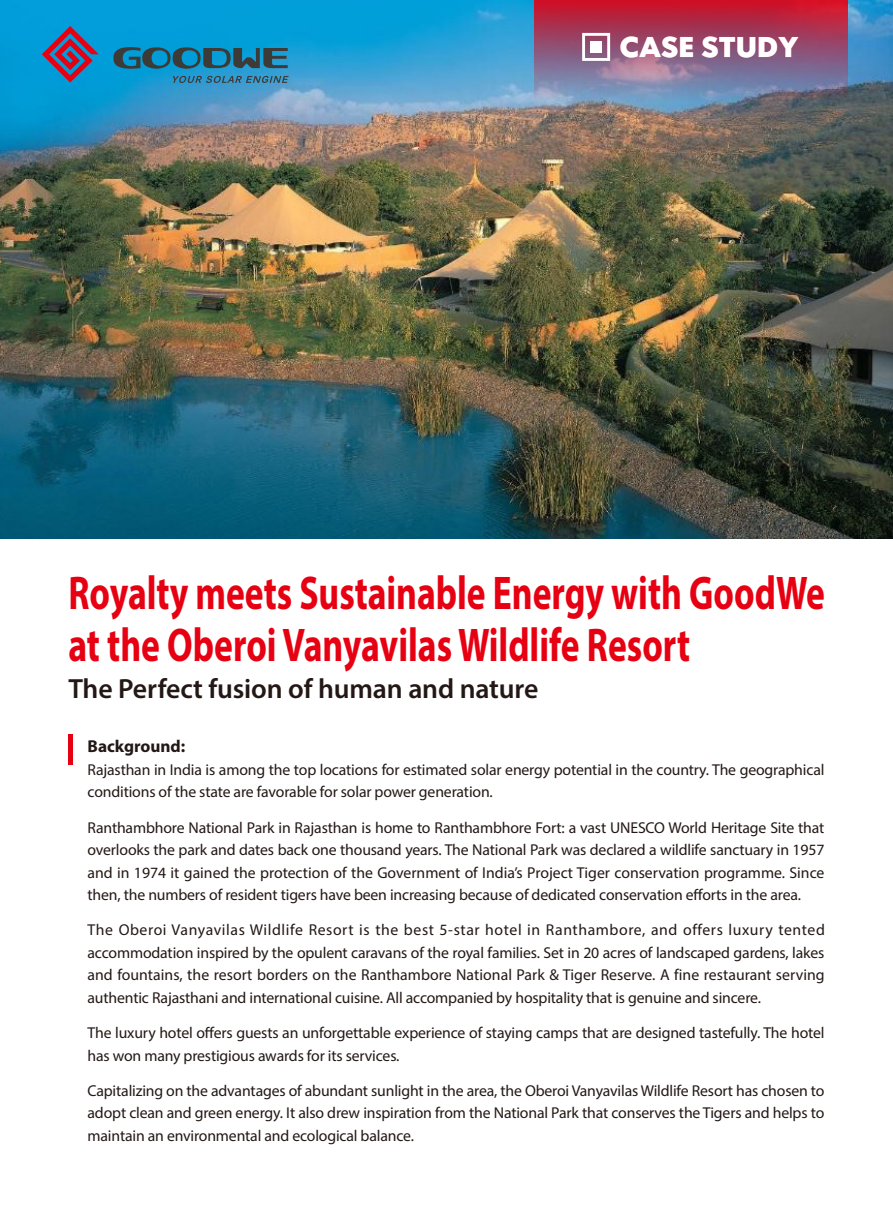
<style>
.page{position:relative;width:893px;height:1212px;background:#fff}
.page>*{position:absolute;margin:0;border:0;box-sizing:border-box;transform-origin:0 0}
.t1{font:700 47.55px/52.5px "Myriad Pro";color:#e60012;scale:.75 1}
.t2{font:700 28.8px "IKEA Sans";color:#fff}
.t3{font:600 27.75px "Myriad Pro";letter-spacing:-.005em;color:#231815}
.t4{font:700 17.25px "Myriad Pro";color:#231815}
.t5{font:15.75px/22.5px "Myriad Pro";letter-spacing:-.01em;color:#231815;text-align:justify}
</style>
<div class="page">
<img style="left:0;top:0;width:893px;height:539px">
<svg style="left:534px;top:0;width:313px;height:101px;background:#9c5776"></svg>
<svg style="left:582px;top:33px;width:28px;height:28px"></svg>
<div style="left:68px;top:734px;width:5px;height:31px;background:#e60012"></div>
<svg style="left:113px;top:47px;width:175px;height:22px;background:#226d89"></svg>
<svg style="left:42px;top:26px;width:57px;height:57px;background:#4e6795"></svg>
<svg style="left:173px;top:76px;width:116px;height:7px"></svg>
<h2 class="t2" style="left:620px;top:30px;width:180px">CASE STUDY</h2>
<h1 class="t1" style="left:68px;top:565px;width:1010px">Royalty meets Sustainable Energy with GoodWe at the Oberoi Vanyavilas Wildlife Resort</h1>
<h3 class="t3" style="left:68px;top:671px;width:471px">The Perfect fusion of human and nature</h3>
<p class="t4" style="left:88px;top:735px;width:99px">Background:</p>
<p class="t5" style="left:88px;top:758px;width:738px">Rajasthan in India is among the top locations for estimated solar energy potential in the country. The geographical conditions of the state are favorable for solar power generation.</p>
<p class="t5" style="left:88px;top:816px;width:738px">Ranthambhore National Park in Rajasthan is home to Ranthambhore Fort: a vast UNESCO World Heritage Site that overlooks the park and dates back one thousand years. The National Park was declared a wildlife sanctuary in 1957 and in 1974 it gained the protection of the Government of India’s Project Tiger conservation programme. Since then, the numbers of resident tigers have been increasing because of dedicated conservation efforts in the area.</p>
<p class="t5" style="left:88px;top:919px;width:739px">The Oberoi Vanyavilas Wildlife Resort is the best 5-star hotel in Ranthambore, and offers luxury tented accommodation inspired by the opulent caravans of the royal families. Set in 20 acres of landscaped gardens, lakes and fountains, the resort borders on the Ranthambore National Park &amp; Tiger Reserve. A fine restaurant serving authentic Rajasthani and international cuisine. All accompanied by hospitality that is genuine and sincere.</p>
<p class="t5" style="left:88px;top:1021px;width:738px">The luxury hotel offers guests an unforgettable experience of staying camps that are designed tastefully. The hotel has won many prestigious awards for its services.</p>
<p class="t5" style="left:88px;top:1079px;width:738px">Capitalizing on the advantages of abundant sunlight in the area, the Oberoi Vanyavilas Wildlife Resort has chosen to adopt clean and green energy. It also drew inspiration from the National Park that conserves the Tigers and helps to maintain an environmental and ecological balance.</p>
</div>
